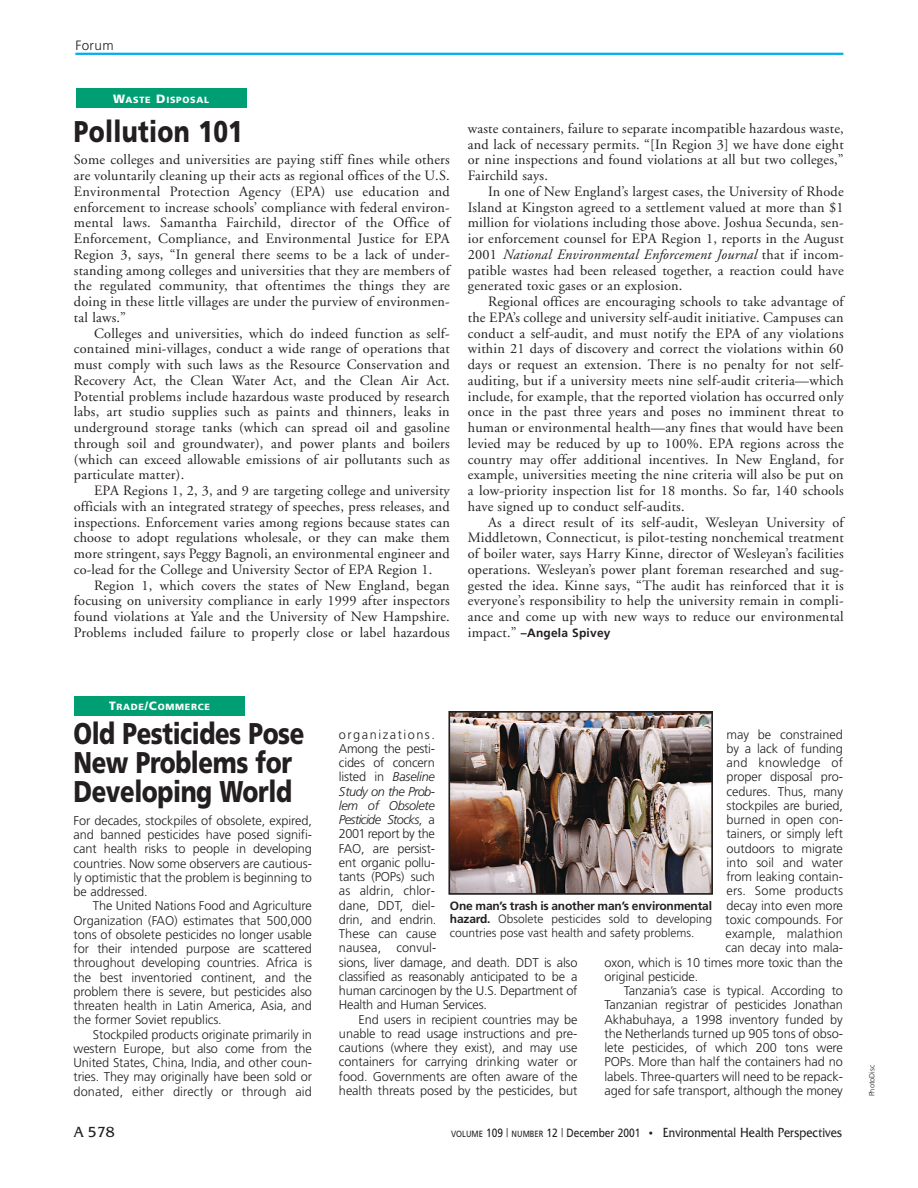
<style>
.page{position:relative;width:918px;height:1188px;background:#fff}
.page>*{position:absolute;margin:0;border:0;box-sizing:border-box;transform-origin:0 0}
.t1{font:900 30px/29px "Frutiger";letter-spacing:-.02em;color:#231f20;scale:.8 1}
.t2{font:900 30px "Frutiger";letter-spacing:.01em;color:#231f20;scale:.8 1}
.t3{font:15px "Friz Quadrata IT Cby BT";color:#231f20}
.t4{font:14.25px/15.8px "Adobe Garamond";letter-spacing:.015em;color:#231f20;text-align:justify}
.t5{font:13.5px "Friz Quadrata IT Cby BT";color:#231f20;scale:.85 1}
.t6{font:300 13.5px "Frutiger";letter-spacing:.03em;color:#231f20}
.t7{font:300 12.75px/14.2px "Frutiger";letter-spacing:-.005em;color:#231f20;text-align:justify}
.t8{font:300 12.75px "Frutiger";letter-spacing:.015em;color:#231f20}
.t9{font:300 12px/13.5px "Frutiger";color:#231f20;text-align:justify}
.t10{font:700 12px "Frutiger";letter-spacing:.015em;color:#231f20}
.t11{font:900 9px "Frutiger";letter-spacing:.08em;color:#fff}
.t12{font:300 7.5px "Frutiger";color:#231f20}
.s1{font-size:12px}
.s2{font-style:italic}
.s3{font-family:"Adobe Garamond";font-weight:400;font-size:14.25px}
.s4{font-weight:700}
.s5{font-family:"Frutiger";font-size:9px}
.s6{font-family:"Frutiger";font-size:12px}
.s7{font-family:"Frutiger";font-weight:300;font-size:12px}
.s8{font-size:10.5px}
</style>
<div class="page">
<hr style="left:75px;top:53px;width:768px;height:2px;background:#00aeef">
<div style="left:76px;top:89px;width:170px;height:19px;background:#009f73"></div>
<div style="left:74px;top:696px;width:171px;height:20px;background:#009f73"></div>
<img style="left:451px;top:714px;width:259px;height:178px">
<div style="left:448px;top:711px;width:265px;height:184px;border:2px solid #231f20"></div>
<p class="t6" style="left:75px;top:40px;width:40px">Forum</p>
<p class="t11" style="left:113px;top:96px;width:98px"><span class="s1">W</span>ASTE <span class="s1">D</span>ISPOSAL</p>
<h1 class="t2" style="left:74px;top:119px;width:213px">Pollution 101</h1>
<p class="t4" style="left:74px;top:153px;width:377px">Some colleges and universities are paying stiff fines while others are voluntarily cleaning up their acts as regional offices of the U.S.<br>Environmental Protection Agency (EPA) use education and enforcement to increase schools’ compliance with federal environ&shy;mental laws. Samantha Fairchild, director of the Office of Enforcement, Compliance, and Environmental Justice for EPA Region 3, says, “In general there seems to be a lack of under&shy;standing among colleges and universities that they are members of the regulated community, that oftentimes the things they are doing in these little villages are under the purview of environmen&shy;tal laws.”</p>
<p class="t4" style="left:74px;top:326px;width:377px;text-indent:20px">Colleges and universities, which do indeed function as self&shy;contained mini-villages, conduct a wide range of operations that must comply with such laws as the Resource Conservation and Recovery Act, the Clean Water Act, and the Clean Air Act.<br>Potential problems include hazardous waste produced by research labs, art studio supplies such as paints and thinners, leaks in underground storage tanks (which can spread oil and gasoline through soil and groundwater), and power plants and boilers (which can exceed allowable emissions of air pollutants such as particulate matter).</p>
<p class="t4" style="left:74px;top:484px;width:377px;text-indent:20px">EPA Regions 1, 2, 3, and 9 are targeting college and university officials with an integrated strategy of speeches, press releases, and inspections. Enforcement varies among regions because states can choose to adopt regulations wholesale, or they can make them more stringent, says Peggy Bagnoli, an environmental engineer and co-lead for the College and University Sector of EPA Region 1.</p>
<p class="t4" style="left:74px;top:578px;width:377px;text-indent:20px">Region 1, which covers the states of New England, began focusing on university compliance in early 1999 after inspectors found violations at Yale and the University of New Hampshire.<br>Problems included failure to properly close or label hazardous</p>
<p class="t4" style="left:468px;top:122px;width:377px">waste containers, failure to separate incompatible hazardous waste, and lack of necessary permits. “[In Region 3] we have done eight or nine inspections and found violations at all but two colleges,” Fairchild says.</p>
<p class="t4" style="left:468px;top:185px;width:377px;text-indent:20px">In one of New England’s largest cases, the University of Rhode Island at Kingston agreed to a settlement valued at more than $1 million for violations including those above. Joshua Secunda, sen&shy;ior enforcement counsel for EPA Region 1, reports in the August 2001 <span class="s2">National Environmental Enforcement Journal</span> that if incom&shy;patible wastes had been released together, a reaction could have generated toxic gases or an explosion.</p>
<p class="t4" style="left:468px;top:295px;width:377px;text-indent:20px">Regional offices are encouraging schools to take advantage of the EPA’s college and university self-audit initiative. Campuses can conduct a self-audit, and must notify the EPA of any violations within 21 days of discovery and correct the violations within 60 days or request an extension. There is no penalty for not self&shy;auditing, but if a university meets nine self-audit criteria—which include, for example, that the reported violation has occurred only once in the past three years and poses no imminent threat to human or environmental health—any fines that would have been levied may be reduced by up to 100%. EPA regions across the country may offer additional incentives. In New England, for example, universities meeting the nine criteria will also be put on a low-priority inspection list for 18 months. So far, 140 schools have signed up to conduct self-audits.</p>
<p class="t4" style="left:468px;top:515px;width:377px;text-indent:20px">As a direct result of its self-audit, Wesleyan University of Middletown, Connecticut, is pilot-testing nonchemical treatment of boiler water, says Harry Kinne, director of Wesleyan’s facilities operations. Wesleyan’s power plant foreman researched and sug&shy;gested the idea. Kinne says, “The audit has reinforced that it is everyone’s responsibility to help the university remain in compli&shy;ance and come up with new ways to reduce our environmental</p>
<p class="t10" style="left:468px;top:628px;width:144px"><span class="s3">impact.”</span> –Angela Spivey</p>
<p class="t11" style="left:109px;top:703px;width:103px"><span class="s1">T</span>RADE<span class="s1">/C</span>OMMERCE</p>
<h1 class="t1" style="left:74px;top:721px;width:290px">Old Pesticides Pose<br>New Problems for<br>Developing World</h1>
<p class="t7" style="left:74px;top:814px;width:240px">For decades, stockpiles of obsolete, expired, and banned pesticides have posed signifi&shy;cant health risks to people in developing countries. Now some observers are cautious&shy;ly optimistic that the problem is beginning to be addressed.</p>
<p class="t7" style="left:74px;top:900px;width:240px;text-indent:19px">The United Nations Food and Agriculture Organization (FAO) estimates that 500,000 tons of obsolete pesticides no longer usable for their intended purpose are scattered throughout developing countries. Africa is the best inventoried continent, and the problem there is severe, but pesticides also threaten health in Latin America, Asia, and the former Soviet republics.</p>
<p class="t7" style="left:74px;top:1028px;width:240px;text-indent:19px">Stockpiled products originate primarily in western Europe, but also come from the United States, China, India, and other coun&shy;tries. They may originally have been sold or donated, either directly or through aid</p>
<p class="t7" style="left:726px;top:728px;width:118px">may be constrained</p>
<p class="t7" style="left:726px;top:742px;width:118px">by a lack of funding</p>
<p class="t8" style="left:726px;top:757px;width:118px">and knowledge of</p>
<p class="t7" style="left:726px;top:771px;width:118px">proper disposal pro-</p>
<p class="t7" style="left:726px;top:785px;width:118px">cedures. Thus, many</p>
<p class="t7" style="left:726px;top:799px;width:118px">stockpiles are buried,</p>
<p class="t7" style="left:726px;top:813px;width:118px">burned in open con-</p>
<p class="t7" style="left:726px;top:828px;width:118px">tainers, or simply left</p>
<p class="t7" style="left:726px;top:842px;width:118px">outdoors to migrate</p>
<p class="t7" style="left:726px;top:856px;width:118px">into soil and water</p>
<p class="t7" style="left:726px;top:870px;width:118px">from leaking contain-</p>
<p class="t7" style="left:726px;top:885px;width:118px">ers. Some products</p>
<p class="t7" style="left:726px;top:899px;width:118px">decay into even more</p>
<p class="t7" style="left:726px;top:913px;width:119px">toxic compounds. For</p>
<p class="t8" style="left:726px;top:928px;width:119px">example, malathion</p>
<p class="t7" style="left:726px;top:942px;width:119px">can decay into mala-</p>
<p class="t7" style="left:604px;top:956px;width:240px">oxon, which is 10 times more toxic than the</p>
<p class="t7" style="left:604px;top:970px;width:95px">original pesticide.</p>
<p class="t7" style="left:624px;top:984px;width:221px">Tanzania’s case is typical. According to</p>
<p class="t7" style="left:604px;top:999px;width:240px">Tanzanian registrar of pesticides Jonathan</p>
<p class="t7" style="left:604px;top:1013px;width:240px">Akhabuhaya, a 1998 inventory funded by</p>
<p class="t7" style="left:604px;top:1027px;width:240px">the Netherlands turned up 905 tons of obso-</p>
<p class="t7" style="left:604px;top:1041px;width:240px">lete pesticides, of which 200 tons were</p>
<p class="t7" style="left:604px;top:1056px;width:240px">POPs. More than half the containers had no</p>
<p class="t7" style="left:604px;top:1070px;width:240px">labels. Three-quarters will need to be repack-</p>
<p class="t7" style="left:604px;top:1084px;width:240px">aged for safe transport, although the money</p>
<p class="t7" style="left:339px;top:728px;width:240px;text-align:left">organizations.<br>Among the pesti-<br>cides of concern<br>listed in <span class="s2">Baseline<br>Study on the Prob-<br>lem of Obsolete<br>Pesticide Stocks</span>, a<br>2001 report by the<br>FAO, are persist-<br>ent organic pollu-<br>tants (POPs) such<br>as aldrin, chlor-<br>dane, DDT, diel-<br>drin, and endrin.<br>These can cause<br>nausea, convul-<br>sions, liver damage, and death. DDT is also classified as reasonably anticipated to be a human carcinogen by the U.S. Department of<br>Health and Human Services.</p>
<p class="t7" style="left:339px;top:1013px;width:240px;text-indent:19px">End users in recipient countries may be unable to read usage instructions and pre&shy;cautions (where they exist), and may use containers for carrying drinking water or food. Governments are often aware of the health threats posed by the pesticides, but</p>
<p class="t9" style="left:450px;top:900px;width:264px"><span class="s4">One man’s trash is another man’s environmental hazard.</span> Obsolete pesticides sold to developing countries pose vast health and safety problems.</p>
<p class="t3" style="left:74px;top:1126px;width:42px">A 578</p>
<p class="t5" style="left:451px;top:1127px;width:462px"><span class="s5">VOLUME</span> <span class="s6">109</span> <span class="s7">|</span> <span class="s5">NUMBER</span> <span class="s6">12</span> <span class="s7">|</span> <span class="s6">December 2001</span> <span class="s8">•</span> Environmental Health Perspectives</p>
<p class="t12" style="left:869px;top:1096px;width:33px;rotate:-90deg">PhotoDisc</p>
</div>
